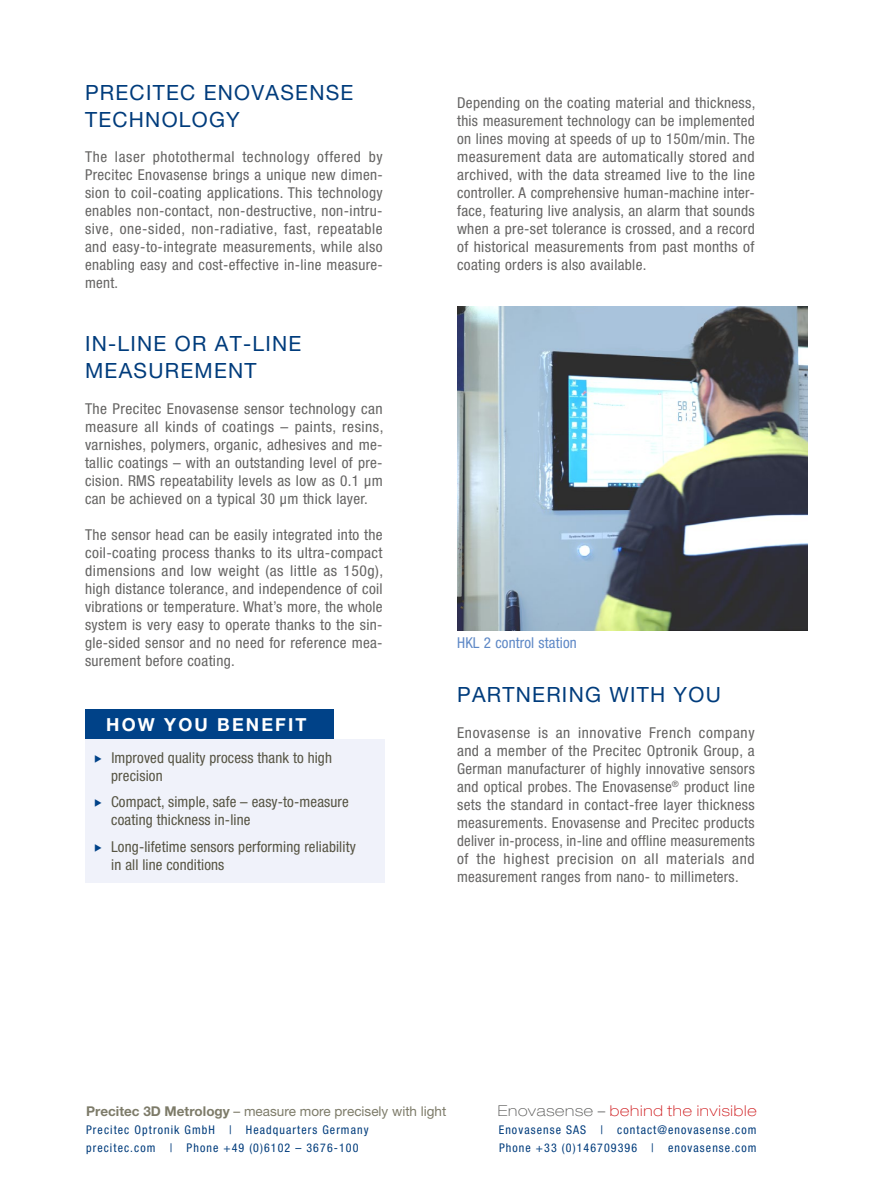
<style>
.page{position:relative;width:893px;height:1191px;background:#fff}
.page>*{position:absolute;margin:0;border:0;box-sizing:border-box;transform-origin:0 0}
.t1{font:21px/27px "Helvetica Neue LT Pro";letter-spacing:.06em;color:#003c7c}
.t2{font:700 18px "Helvetica Neue LT Pro";letter-spacing:.12em;color:#fff}
.t3{font:condensed 15px/18px "Helvetica Neue LT Pro";letter-spacing:.02em;color:#656463;text-align:justify}
.t4{font:condensed 15px/18px "Helvetica Neue LT Pro";letter-spacing:.02em;color:#656463;text-align:justify;scale:1.04 1}
.t5{font:condensed 15px/18px "Helvetica Neue LT Pro";letter-spacing:.01em;color:#565443}
.t6{font:100 expanded 15px "Helvetica Neue LT Pro";letter-spacing:.05em;color:#cd1316}
.t7{font:condensed 15px "Helvetica Neue LT Pro";letter-spacing:.01em;color:#5e88c6}
.t8{font:13.5px "Helvetica Neue LT Pro";color:#7d7b69}
.t9{font:condensed 12px/18px "Helvetica Neue LT Pro";letter-spacing:.09em;color:#003c7c}
.s1{color:#004288}
.s2{font-weight:700}
.s3{color:#545453}
.s4{color:#000}
</style>
<div class="page">
<div style="left:85px;top:739px;width:299px;height:143px;background:#f0f2fa"></div>
<div style="left:85px;top:709px;width:248px;height:30px;background:#004288"></div>
<img style="left:457px;top:306px;width:351px;height:324px">
<h1 class="t1" style="left:85px;top:79px;width:270px">PRECITEC ENOVASENSE<br>TECHNOLOGY</h1>
<p class="t3" style="left:85px;top:148px;width:299px">The laser photothermal technology offered by Precitec Enovasense brings a unique new dimen&shy;sion to coil-coating applications. This technology enables non-contact, non-destructive, non-intru&shy;sive, one-sided, non-radiative, fast, repeatable and easy-to-integrate measurements, while also enabling easy and cost-effective in-line measure&shy;ment.</p>
<h1 class="t1" style="left:85px;top:330px;width:218px">IN-LINE OR AT-LINE<br>MEASUREMENT</h1>
<p class="t4" style="left:85px;top:400px;width:288px">The Precitec Enovasense sensor technology can measure all kinds of coatings – paints, resins, varnishes, polymers, organic, adhesives and me&shy;tallic coatings – with an outstanding level of pre&shy;cision. RMS repeatability levels as low as 0.1 µm can be achieved on a typical 30 µm thick layer.</p>
<p class="t3" style="left:85px;top:526px;width:300px">The sensor head can be easily integrated into the coil-coating process thanks to its ultra-compact dimensions and low weight (as little as 150g), high distance tolerance, and independence of coil vibrations or temperature. What’s more, the whole system is very easy to operate thanks to the sin&shy;gle-sided sensor and no need for reference mea&shy;surement before coating.</p>
<p class="t2" style="left:106px;top:713px;width:202px">HOW YOU BENEFIT</p>
<p class="t5" style="left:111px;top:748px;width:222px;text-indent:-18px"><span class="s1">▶</span> Improved quality process thank to high precision</p>
<p class="t5" style="left:111px;top:792px;width:239px;text-indent:-18px"><span class="s1">▶</span> Compact, simple, safe – easy-to-measure coating thickness in-line</p>
<p class="t5" style="left:111px;top:837px;width:246px;text-indent:-18px"><span class="s1">▶</span> Long-lifetime sensors performing reliability in all line conditions</p>
<p class="t3" style="left:457px;top:94px;width:300px">Depending on the coating material and thickness, this measurement technology can be implemented on lines moving at speeds of up to 150m/min. The measurement data are automatically stored and archived, with the data streamed live to the line controller. A comprehensive human-machine inter&shy;face, featuring live analysis, an alarm that sounds when a pre-set tolerance is crossed, and a record of historical measurements from past months of coating orders is also available.</p>
<p class="t7" style="left:457px;top:634px;width:121px">HKL 2 control station</p>
<h1 class="t1" style="left:457px;top:681px;width:265px">PARTNERING WITH YOU</h1>
<p class="t3" style="left:457px;top:724px;width:299px">Enovasense is an innovative French company and a member of the Precitec Optronik Group, a German manufacturer of highly innovative sensors and optical probes. The Enovasense<sup>®</sup> product line sets the standard in contact-free layer thickness measurements. Enovasense and Precitec products deliver in-process, in-line and offline measurements of the highest precision on all materials and measurement ranges from nano- to millimeters.</p>
<p class="t8" style="left:86px;top:1103px;width:362px"><span class="s2">Precitec 3D Metrology</span> – measure more precisely with light</p>
<p class="t9" style="left:86px;top:1121px;width:284px">Precitec Optronik GmbH | Headquarters Germany precitec.com | Phone +49 (0)6102 – 3676-100</p>
<p class="t6" style="left:498px;top:1102px;width:260px"><span class="s3">Enovasense</span> <span class="s4">–</span> behind the invisible</p>
<p class="t9" style="left:499px;top:1121px;width:259px">Enovasense SAS | contact@enovasense.com<br>Phone +33 (0)146709396 | enovasense.com</p>
</div>
